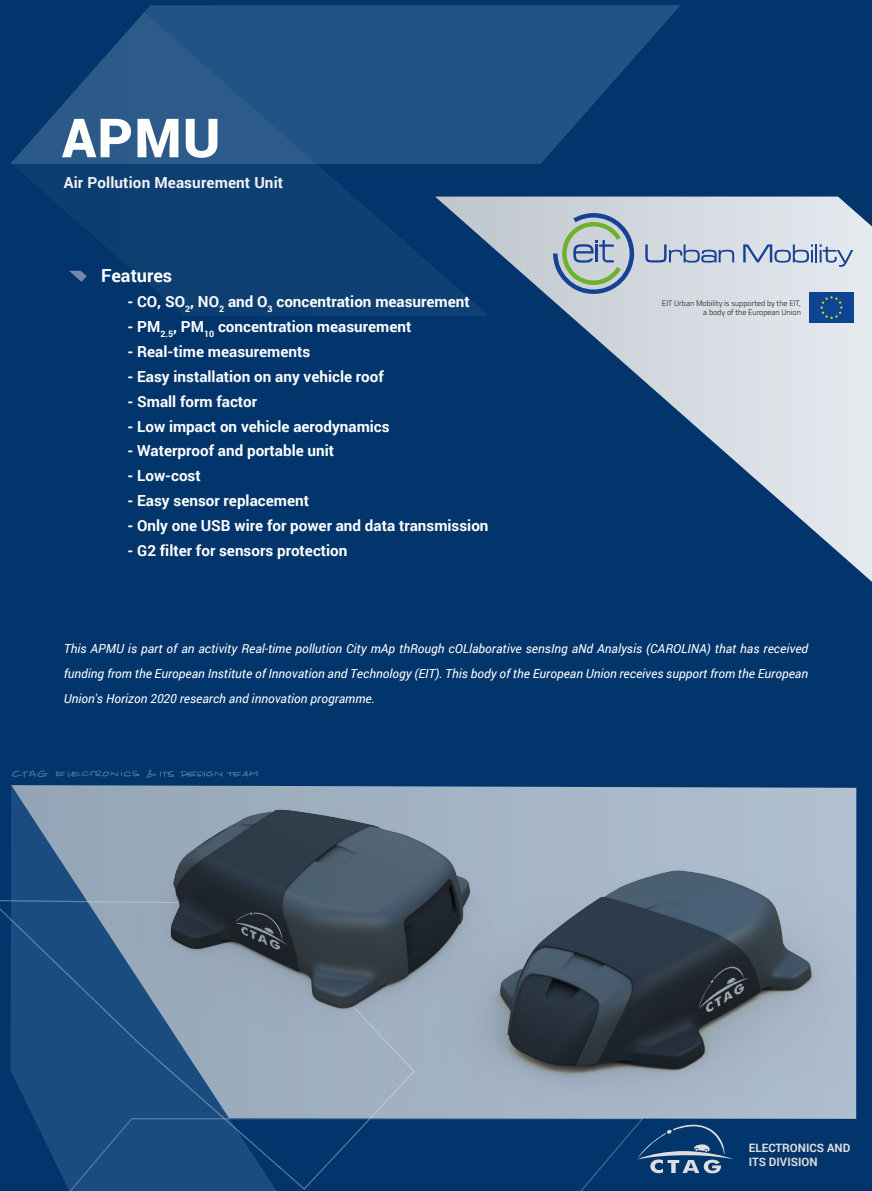
<style>
.page{position:relative;width:872px;height:1191px;background:#01356b}
.page>*{position:absolute;margin:0;border:0;box-sizing:border-box;transform-origin:0 0}
.t1{font:900 54px "Roboto";color:#fff}
.t2{font:700 18px "Roboto";color:#fff}
.t3{font:700 15.3px "Roboto";color:#fff}
.t4{font:700 15.3px "Roboto";letter-spacing:.01em;color:#f4f4f4}
.t5{font:italic 12.45px/24.9px "Roboto";color:#fff;text-align:justify}
.t6{font:700 11.55px/14px "Roboto";color:#dedede}
.t7{font:300 7.95px/9.4px "Titillium Web";color:#1d1d1b;text-align:right}
</style>
<div class="page">
<svg style="left:13px;top:164px;width:422px;height:151px"></svg>
<svg style="left:34px;top:1118px;width:588px;height:73px"></svg>
<svg style="left:11px;top:5px;width:669px;height:159px;fill:#215385"></svg>
<svg style="left:637px;top:1144px;width:96px;height:29px"></svg>
<img style="left:273px;top:1118px;width:493px;height:26px">
<svg style="left:12px;top:770px;width:36px;height:7px"></svg>
<svg style="left:146px;top:769px;width:112px;height:9px"></svg>
<svg style="left:56px;top:770px;width:83px;height:7px"></svg>
<hr style="left:0;top:0;width:1px;height:1191px;background:#eeeded">
<div style="left:811px;top:787px;width:45px;height:331px;background:#aebdcd"></div>
<img style="left:11px;top:785px;width:800px;height:333px">
<svg style="left:435px;top:196px;width:437px;height:386px"></svg>
<img style="left:809px;top:293px;width:44px;height:29px">
<svg style="left:553px;top:213px;width:81px;height:81px;background:#a0b3b9"></svg>
<svg style="left:645px;top:244px;width:89px;height:19px;background:#a4b3cd"></svg>
<svg style="left:743px;top:244px;width:110px;height:23px;background:#aebdd5"></svg>
<svg style="left:69px;top:271px;width:18px;height:11px"></svg>
<h1 class="t1" style="left:62px;top:100px;width:160px">APMU</h1>
<p class="t4" style="left:64px;top:171px;width:221px">Air Pollution Measurement Unit</p>
<p class="t2" style="left:101px;top:263px;width:73px">Features</p>
<p class="t3" style="left:127px;top:291px;width:344px">- CO, SO<sub>2</sub>, NO<sub>2</sub> and O<sub>3</sub> concentration measurement</p>
<p class="t3" style="left:127px;top:315px;width:285px">- PM<sub>2.5</sub>, PM<sub>10</sub> concentration measurement</p>
<p class="t3" style="left:127px;top:340px;width:184px">- Real-time measurements</p>
<p class="t3" style="left:127px;top:365px;width:258px">- Easy installation on any vehicle roof</p>
<p class="t3" style="left:127px;top:390px;width:131px">- Small form factor</p>
<p class="t3" style="left:127px;top:415px;width:264px">- Low impact on vehicle aerodynamics</p>
<p class="t3" style="left:127px;top:440px;width:208px">- Waterproof and portable unit</p>
<p class="t3" style="left:127px;top:465px;width:75px">- Low-cost</p>
<p class="t3" style="left:127px;top:490px;width:183px">- Easy sensor replacement</p>
<p class="t3" style="left:127px;top:515px;width:363px">- Only one USB wire for power and data transmission</p>
<p class="t3" style="left:127px;top:540px;width:221px">- G2 filter for sensors protection</p>
<p class="t7" style="left:662px;top:298px;width:140px">EIT Urban Mobility is supported by the EIT, a body of the European Union</p>
<p class="t5" style="left:64px;top:635px;width:746px">This APMU is part of an activity Real-time pollution City mAp thRough cOLlaborative sensIng aNd Analysis (CAROLINA) that has received funding from the European Institute of Innovation and Technology (EIT). This body of the European Union receives support from the European Union's Horizon 2020 research and innovation programme.</p>
<p class="t6" style="left:749px;top:1140px;width:103px">ELECTRONICS AND<br>ITS DIVISION</p>
</div>
